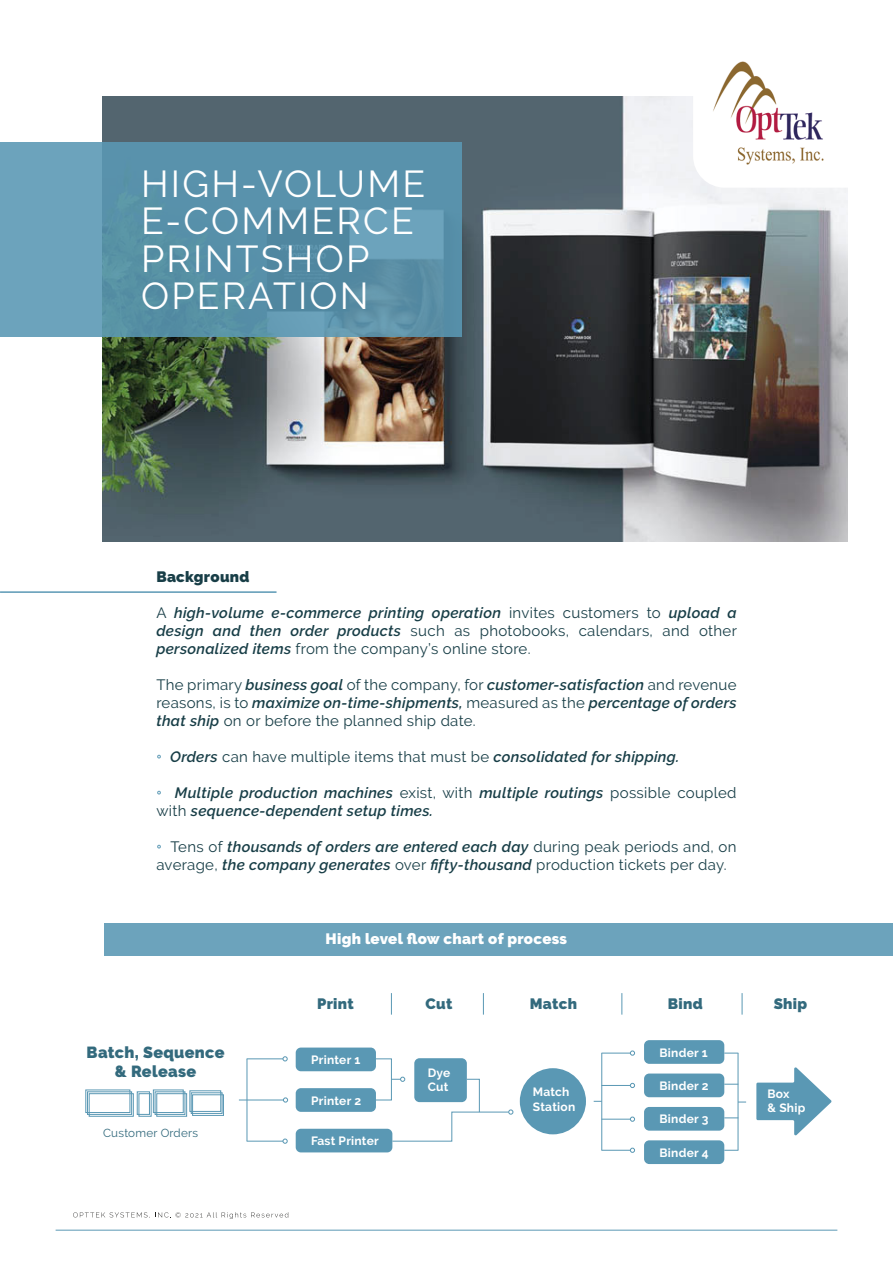
<style>
.page{position:relative;width:893px;height:1263px;background:#fff}
.page>*{position:absolute;margin:0;border:0;box-sizing:border-box;transform-origin:0 0}
.t1{font:37.35px/37.5px "Raleway";letter-spacing:.06em;color:#fff}
.t2{font:900 16.05px/19.2px "Raleway";letter-spacing:.02em;color:#336a7d;text-align:center}
.t3{font:italic 600 15px/18px "Raleway";letter-spacing:.02em;color:#183e47}
.t4{font:15px/18px "Raleway";letter-spacing:.02em;color:#183e47;text-align:justify}
.t5{font:900 15px "Raleway";letter-spacing:.02em;color:#fff}
.t6{font:900 15px "Raleway";letter-spacing:.02em;color:#336a7d}
.t7{font:900 15px "Raleway";letter-spacing:.02em;color:#183e47}
.t8{font:700 12px/14.4px "Raleway";letter-spacing:.02em;color:#fff}
.t9{font:11.7px "Raleway";letter-spacing:.02em;color:#336a7d}
.s1{font-weight:400;font-style:normal}
.s2{font-weight:600;font-style:italic}
</style>
<div class="page">
<div style="left:296px;top:1047px;width:80px;height:24px;background:#5a98b4;border-radius:5px"></div>
<div style="left:644px;top:1040px;width:80px;height:24px;background:#5a98b4;border-radius:5px"></div>
<div style="left:644px;top:1073px;width:80px;height:24px;background:#5a98b4;border-radius:5px"></div>
<div style="left:644px;top:1107px;width:80px;height:24px;background:#5a98b4;border-radius:5px"></div>
<div style="left:644px;top:1140px;width:80px;height:24px;background:#5a98b4;border-radius:5px"></div>
<div style="left:296px;top:1088px;width:80px;height:24px;background:#5a98b4;border-radius:5px"></div>
<div style="left:296px;top:1129px;width:96px;height:23px;background:#5a98b4;border-radius:5px"></div>
<div style="left:414px;top:1058px;width:53px;height:44px;background:#5a98b4;border-radius:5px"></div>
<div style="left:520px;top:1068px;width:66px;height:66px;background:#5a98b4;border-radius:50%"></div>
<svg style="left:756px;top:1067px;width:76px;height:69px"></svg>
<hr style="left:56px;top:1230px;width:781px;height:1px;background:#5a98b4">
<svg style="left:73px;top:1212px;width:215px;height:7px"></svg>
<img style="left:102px;top:97px;width:746px;height:445px">
<svg style="left:0;top:142px;width:461px;height:194px;fill:#5992ac"></svg>
<svg style="left:157px;top:754px;width:4px;height:5px"></svg>
<svg style="left:157px;top:790px;width:4px;height:5px"></svg>
<svg style="left:157px;top:844px;width:4px;height:5px"></svg>
<svg style="left:693px;top:97px;width:155px;height:91px"></svg>
<img style="left:712px;top:61px;width:114px;height:110px">
<hr style="left:0;top:591px;width:277px;height:2px;background:#5a98b4">
<div style="left:190px;top:1090px;width:31px;height:22px;border:1px solid #5a98b4"></div>
<div style="left:153px;top:1090px;width:30px;height:23px;border:1px solid #5a98b4"></div>
<div style="left:86px;top:1090px;width:44px;height:23px;border:1px solid #5a98b4"></div>
<div style="left:87px;top:1091px;width:45px;height:24px;border:1px solid #5a98b4"></div>
<div style="left:137px;top:1091px;width:13px;height:24px;border:1px solid #5a98b4"></div>
<div style="left:191px;top:1092px;width:31px;height:22px;border:1px solid #5a98b4"></div>
<div style="left:155px;top:1091px;width:30px;height:24px;border:1px solid #5a98b4"></div>
<div style="left:89px;top:1093px;width:45px;height:23px;border:1px solid #5a98b4"></div>
<div style="left:139px;top:1093px;width:12px;height:23px;border:1px solid #5a98b4"></div>
<div style="left:156px;top:1093px;width:31px;height:23px;border:1px solid #5a98b4"></div>
<div style="left:192px;top:1094px;width:32px;height:22px;border:1px solid #5a98b4"></div>
<hr style="left:239px;top:1100px;width:44px;height:1px;background:#5a98b4">
<svg style="left:283px;top:1098px;width:5px;height:4px"></svg>
<hr style="left:247px;top:1058px;width:36px;height:1px;background:#5a98b4">
<svg style="left:283px;top:1056px;width:4px;height:5px"></svg>
<hr style="left:247px;top:1141px;width:36px;height:1px;background:#5a98b4">
<svg style="left:283px;top:1139px;width:4px;height:4px"></svg>
<hr style="left:247px;top:1059px;width:1px;height:82px;background:#5a98b4">
<svg style="left:601px;top:1051px;width:34px;height:4px"></svg>
<svg style="left:602px;top:1083px;width:33px;height:5px"></svg>
<svg style="left:602px;top:1117px;width:33px;height:4px"></svg>
<svg style="left:601px;top:1148px;width:34px;height:4px"></svg>
<hr style="left:601px;top:1053px;width:1px;height:97px;background:#5a98b4">
<svg style="left:724px;top:1150px;width:14px;height:1px"></svg>
<svg style="left:724px;top:1117px;width:14px;height:1px"></svg>
<svg style="left:724px;top:1084px;width:14px;height:1px"></svg>
<svg style="left:724px;top:1053px;width:14px;height:1px"></svg>
<hr style="left:738px;top:1053px;width:1px;height:97px;background:#5a98b4">
<svg style="left:391px;top:1077px;width:122px;height:64px"></svg>
<div style="left:104px;top:923px;width:789px;height:33px;background:#6ca3bc"></div>
<svg style="left:391px;top:993px;width:1px;height:22px"></svg>
<svg style="left:483px;top:993px;width:1px;height:22px"></svg>
<svg style="left:622px;top:993px;width:1px;height:22px"></svg>
<svg style="left:742px;top:993px;width:1px;height:22px"></svg>
<h1 class="t1" style="left:141px;top:165px;width:286px">HIGH-VOLUME<br>E-COMMERCE<br>PRINTSHOP<br>OPERATION</h1>
<p class="t7" style="left:156px;top:568px;width:95px">Background</p>
<p class="t3" style="left:156px;top:603px;width:582px;text-align:justify"><span class="s1">A</span> high-volume e-commerce printing operation <span class="s1">invites customers to</span> upload a design and then order products <span class="s1">such as photobooks, calendars, and other </span>personalized items <span class="s1">from the company’s online store.</span></p>
<p class="t4" style="left:156px;top:675px;width:582px">The primary <span class="s2">business goal</span> of the company, for <span class="s2">customer-satisfaction</span> and revenue reasons, is to <span class="s2">maximize on-time-shipments,</span> measured as the <span class="s2">percentage of orders that ship</span> on or before the planned ship date.</p>
<p class="t3" style="left:170px;top:747px;width:511px">Orders <span class="s1">can have multiple items that must be</span> consolidated for shipping.</p>
<p class="t3" style="left:156px;top:783px;width:582px;text-indent:19px">Multiple production machines <span class="s1">exist, with</span> multiple routings <span class="s1">possible coupled with</span> sequence-dependent setup times.</p>
<p class="t3" style="left:156px;top:837px;width:582px;text-indent:14px"><span class="s1">Tens of</span> thousands of orders are entered each day <span class="s1">during peak periods and, on average,</span> the company generates <span class="s1">over</span> fifty-thousand <span class="s1">production tickets per day.</span></p>
<p class="t5" style="left:326px;top:930px;width:243px">High level flow chart of process</p>
<p class="t2" style="left:87px;top:1043px;width:139px">Batch, Sequence &amp; Release</p>
<p class="t9" style="left:103px;top:1126px;width:97px">Customer Orders</p>
<p class="t6" style="left:317px;top:995px;width:38px">Print</p>
<p class="t6" style="left:426px;top:995px;width:28px">Cut</p>
<p class="t6" style="left:530px;top:995px;width:49px">Match</p>
<p class="t6" style="left:668px;top:995px;width:36px">Bind</p>
<p class="t6" style="left:774px;top:995px;width:35px">Ship</p>
<p class="t8" style="left:311px;top:1052px;width:51px">Printer 1</p>
<p class="t8" style="left:311px;top:1093px;width:51px">Printer 2</p>
<p class="t8" style="left:311px;top:1134px;width:69px">Fast Printer</p>
<p class="t8" style="left:428px;top:1065px;width:24px">Dye<br>Cut</p>
<p class="t8" style="left:660px;top:1045px;width:50px">Binder 1</p>
<p class="t8" style="left:660px;top:1078px;width:51px">Binder 2</p>
<p class="t8" style="left:660px;top:1112px;width:51px">Binder 3</p>
<p class="t8" style="left:660px;top:1145px;width:51px">Binder 4</p>
<p class="t8" style="left:533px;top:1085px;width:44px">Match<br>Station</p>
<p class="t8" style="left:767px;top:1086px;width:39px">Box<br>&amp; Ship</p>
</div>
